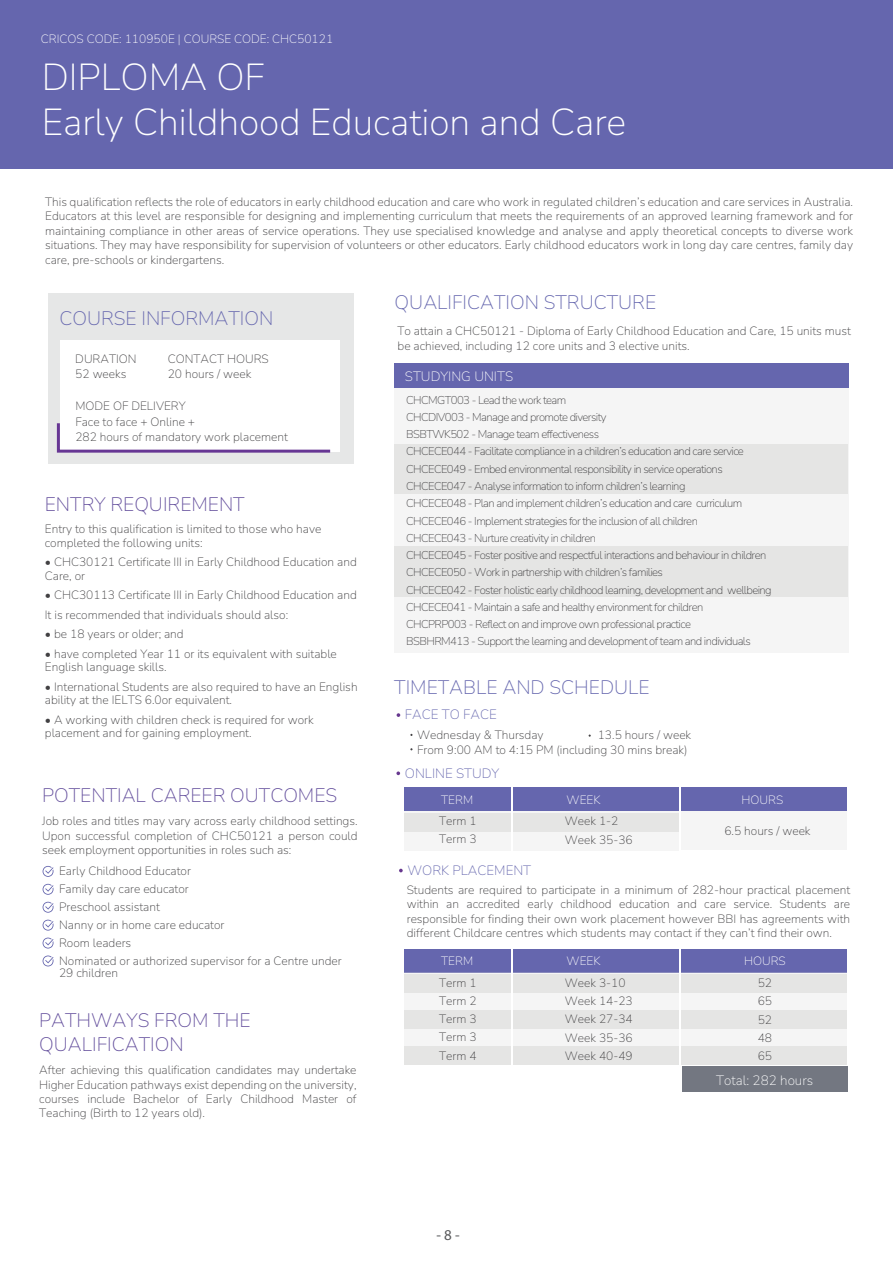
<style>
.page{position:relative;width:893px;height:1263px;background:#fff}
.page>*{position:absolute;margin:0;border:0;box-sizing:border-box;transform-origin:0 0}
.t1{font:200 37.5px/45px "Nunito Sans 12 pt";color:#fff}
.t2{font:200 19.5px/23.4px "Nunito Sans 12 pt";color:#634e9c}
.t3{font:200 19.5px "Nunito Sans 12 pt";color:#6566ae}
.t4{font:15px "Myriad Pro";color:#58595b}
.t5{font:200 13.5px "Nunito Sans 12 pt";color:#6566ae}
.t6{font:200 13.5px "Nunito Sans 12 pt";color:#fff}
.t7{font:200 12px/14.4px "Nunito Sans 12 pt";color:#424143}
.t8{font:200 12px "Nunito Sans 12 pt";color:#fff}
.t9{font:200 11.4px/17.2px "Nunito Sans 12 pt";letter-spacing:-.05em;color:#424143}
</style>
<div class="page">
<div style="left:0;top:0;width:893px;height:168px;background:#6566ae"></div>
<svg style="left:43px;top:920px;width:11px;height:11px"></svg>
<svg style="left:43px;top:937px;width:11px;height:11px"></svg>
<svg style="left:43px;top:955px;width:11px;height:11px"></svg>
<svg style="left:43px;top:866px;width:11px;height:11px"></svg>
<svg style="left:43px;top:884px;width:11px;height:11px"></svg>
<svg style="left:43px;top:902px;width:11px;height:11px"></svg>
<div style="left:394px;top:364px;width:455px;height:288px;background:#f5f5f5"></div>
<div style="left:395px;top:364px;width:454px;height:24px;background:#6566ae"></div>
<div style="left:394px;top:444px;width:454px;height:50px;background:#dfdfde"></div>
<div style="left:394px;top:547px;width:454px;height:50px;background:#dfdfde"></div>
<div style="left:48px;top:293px;width:306px;height:171px;background:#e6e7e7"></div>
<div style="left:60px;top:340px;width:280px;height:111px;background:#fff"></div>
<svg style="left:56px;top:423px;width:277px;height:30px"></svg>
<svg style="left:397px;top:713px;width:3px;height:4px"></svg>
<svg style="left:399px;top:869px;width:4px;height:3px"></svg>
<svg style="left:396px;top:771px;width:4px;height:4px"></svg>
<div style="left:682px;top:1067px;width:165px;height:25px;background:#737781"></div>
<div style="left:513px;top:787px;width:166px;height:24px;background:#6566ae"></div>
<div style="left:404px;top:787px;width:106px;height:24px;background:#6566ae"></div>
<div style="left:513px;top:811px;width:166px;height:39px;background:#f5f5f5"></div>
<div style="left:681px;top:787px;width:166px;height:24px;background:#6566ae"></div>
<div style="left:681px;top:811px;width:166px;height:38px;background:#f5f5f5"></div>
<div style="left:404px;top:811px;width:106px;height:39px;background:#f5f5f5"></div>
<div style="left:404px;top:813px;width:106px;height:18px;background:#dfdfde"></div>
<div style="left:513px;top:813px;width:166px;height:18px;background:#dfdfde"></div>
<div style="left:513px;top:949px;width:166px;height:23px;background:#6566ae"></div>
<div style="left:404px;top:949px;width:106px;height:23px;background:#6566ae"></div>
<div style="left:513px;top:972px;width:166px;height:92px;background:#f5f5f5"></div>
<div style="left:681px;top:949px;width:166px;height:23px;background:#6566ae"></div>
<div style="left:681px;top:972px;width:166px;height:92px;background:#f5f5f5"></div>
<div style="left:404px;top:972px;width:106px;height:92px;background:#f5f5f5"></div>
<div style="left:404px;top:974px;width:106px;height:19px;background:#dfdfde"></div>
<div style="left:513px;top:974px;width:166px;height:19px;background:#dfdfde"></div>
<div style="left:404px;top:1011px;width:106px;height:18px;background:#dfdfde"></div>
<div style="left:513px;top:1011px;width:166px;height:18px;background:#dfdfde"></div>
<div style="left:404px;top:1046px;width:106px;height:18px;background:#dfdfde"></div>
<div style="left:513px;top:1046px;width:166px;height:18px;background:#dfdfde"></div>
<div style="left:682px;top:974px;width:165px;height:19px;background:#dfdfde"></div>
<div style="left:682px;top:1011px;width:165px;height:18px;background:#dfdfde"></div>
<div style="left:682px;top:1046px;width:165px;height:18px;background:#dfdfde"></div>
<p class="t8" style="left:41px;top:31px;width:294px">CRICOS CODE: 110950E | COURSE CODE: CHC50121</p>
<h1 class="t1" style="left:42px;top:53px;width:586px">DIPLOMA OF<br>Early Childhood Education and Care</h1>
<p class="t7" style="left:45px;top:194px;width:809px;text-align:justify">This qualification reflects the role of educators in early childhood education and care who work in regulated children’s education and care services in Australia.<br>Educators at this level are responsible for designing and implementing curriculum that meets the requirements of an approved learning framework and for maintaining compliance in other areas of service operations. They use specialised knowledge and analyse and apply theoretical concepts to diverse work situations. They may have responsibility for supervision of volunteers or other educators. Early childhood educators work in long day care centres, family day care, pre-schools or kindergartens.</p>
<h2 class="t3" style="left:59px;top:304px;width:216px">COURSE INFORMATION</h2>
<p class="t7" style="left:75px;top:352px;width:63px">DURATION<br>52 weeks</p>
<p class="t7" style="left:75px;top:398px;width:112px">MODE OF DELIVERY</p>
<p class="t7" style="left:75px;top:429px;width:214px">282 hours of mandatory work placement</p>
<p class="t7" style="left:168px;top:352px;width:103px">CONTACT HOURS<br>20 hours / week</p>
<p class="t7" style="left:75px;top:414px;width:121px">Face to face + Online +</p>
<h2 class="t2" style="left:45px;top:491px;width:201px">ENTRY REQUIREMENT</h2>
<p class="t7" style="left:45px;top:522px;width:278px;line-height:13.5px">Entry to this qualification is limited to those who have completed the following units:</p>
<p class="t7" style="left:45px;top:555px;width:313px;line-height:13.5px">• CHC30121 Certificate III in Early Childhood Education and<br>Care, or</p>
<p class="t7" style="left:45px;top:585px;width:313px;line-height:19.5px">• CHC30113 Certificate III in Early Childhood Education and<br>It is recommended that individuals should also:</p>
<p class="t7" style="left:45px;top:626px;width:140px">• be 18 years or older; and</p>
<p class="t7" style="left:45px;top:646px;width:294px;line-height:13.5px">• have completed Year 11 or its equivalent with suitable<br>English language skills.</p>
<p class="t7" style="left:45px;top:679px;width:314px;line-height:13.5px">• International Students are also required to have an English ability at the IELTS 6.0or equivalent.</p>
<p class="t7" style="left:45px;top:712px;width:270px;line-height:13.5px">• A working with children check is required for work placement and for gaining employment.</p>
<h2 class="t2" style="left:42px;top:782px;width:297px">POTENTIAL CAREER OUTCOMES</h2>
<p class="t7" style="left:42px;top:813px;width:317px;text-align:justify">Job roles and titles may vary across early childhood settings.<br>Upon successful completion of CHC50121 a person could seek employment opportunities in roles such as:</p>
<p class="t7" style="left:59px;top:861px;width:284px;line-height:18px">Early Childhood Educator<br>Family day care educator<br>Preschool assistant<br>Nanny or in home care educator<br>Room leaders<br>Nominated or authorized supervisor for a Centre under</p>
<p class="t7" style="left:59px;top:965px;width:60px">29 children</p>
<h2 class="t2" style="left:39px;top:1008px;width:213px">PATHWAYS FROM THE<br>QUALIFICATION</h2>
<p class="t7" style="left:39px;top:1062px;width:319px;text-align:justify">After achieving this qualification candidates may undertake Higher Education pathways exist depending on the university, courses include Bachelor of Early Childhood Master of Teaching (Birth to 12 years old).</p>
<h2 class="t3" style="left:395px;top:289px;width:263px">QUALIFICATION STRUCTURE</h2>
<p class="t7" style="left:398px;top:323px;width:455px">To attain a CHC50121 - Diploma of Early Childhood Education and Care, 15 units must be achieved, including 12 core units and 3 elective units.</p>
<p class="t6" style="left:405px;top:366px;width:110px">STUDYING UNITS</p>
<p class="t9" style="left:406px;top:391px;width:367px">CHCMGT003 - Lead the work team<br>CHCDIV003 - Manage and promote diversity<br>BSBTWK502 - Manage team effectiveness<br>CHCECE044 - Facilitate compliance in a children’s education and care service CHCECE049 - Embed environmental responsibility in service operations CHCECE047 - Analyse information to inform children’s learning<br>CHCECE048 - Plan and implement children’s education and care curriculum CHCECE046 - Implement strategies for the inclusion of all children<br>CHCECE043 - Nurture creativity in children<br>CHCECE045 - Foster positive and respectful interactions and behaviour in children CHCECE050 - Work in partnership with children’s families<br>CHCECE042 - Foster holistic early childhood learning, development and wellbeing CHCECE041 - Maintain a safe and healthy environment for children<br>CHCPRP003 - Reflect on and improve own professional practice<br>BSBHRM413 - Support the learning and development of team and individuals</p>
<h2 class="t3" style="left:394px;top:674px;width:257px">TIMETABLE AND SCHEDULE</h2>
<p class="t5" style="left:405px;top:705px;width:93px">FACE TO FACE</p>
<p class="t7" style="left:417px;top:727px;width:272px;line-height:15px">Wednesday &amp; Thursday<br>From 9:00 AM to 4:15 PM (including 30 mins break)</p>
<p class="t7" style="left:598px;top:727px;width:95px">13.5 hours / week</p>
<p class="t5" style="left:405px;top:764px;width:96px">ONLINE STUDY</p>
<p class="t8" style="left:441px;top:791px;width:33px">TERM</p>
<p class="t8" style="left:567px;top:791px;width:35px">WEEK</p>
<p class="t7" style="left:439px;top:813px;width:39px">Term 1</p>
<p class="t7" style="left:565px;top:814px;width:55px">Week 1-2</p>
<p class="t7" style="left:439px;top:832px;width:39px">Term 3</p>
<p class="t7" style="left:565px;top:832px;width:70px">Week 35-36</p>
<p class="t8" style="left:742px;top:791px;width:43px">HOURS</p>
<p class="t7" style="left:724px;top:823px;width:88px">6.5 hours / week</p>
<p class="t5" style="left:407px;top:861px;width:125px">WORK PLACEMENT</p>
<p class="t7" style="left:407px;top:882px;width:445px;text-align:justify">Students are required to participate in a minimum of 282-hour practical placement within an accredited early childhood education and care service. Students are responsible for finding their own work placement however BBI has agreements with different Childcare centres which students may contact if they can’t find their own.</p>
<p class="t8" style="left:441px;top:953px;width:33px">TERM</p>
<p class="t8" style="left:567px;top:953px;width:35px">WEEK</p>
<p class="t7" style="left:439px;top:975px;width:39px">Term 1</p>
<p class="t7" style="left:565px;top:975px;width:62px">Week 3-10</p>
<p class="t7" style="left:439px;top:993px;width:39px">Term 2</p>
<p class="t7" style="left:565px;top:993px;width:70px">Week 14-23</p>
<p class="t7" style="left:439px;top:1011px;width:39px">Term 3</p>
<p class="t7" style="left:565px;top:1011px;width:70px">Week 27-34</p>
<p class="t7" style="left:439px;top:1029px;width:39px">Term 3</p>
<p class="t7" style="left:565px;top:1030px;width:70px">Week 35-36</p>
<p class="t7" style="left:439px;top:1048px;width:39px">Term 4</p>
<p class="t7" style="left:565px;top:1048px;width:70px">Week 40-49</p>
<p class="t8" style="left:744px;top:953px;width:43px">HOURS</p>
<p class="t7" style="left:758px;top:973px;width:16px;line-height:18.3px;text-align:justify">52<br>65<br>52<br>48<br>65</p>
<p class="t6" style="left:716px;top:1071px;width:98px">Total: 282 hours</p>
<p class="t4" style="left:436px;top:1226px;width:25px">- 8 -</p>
</div>
